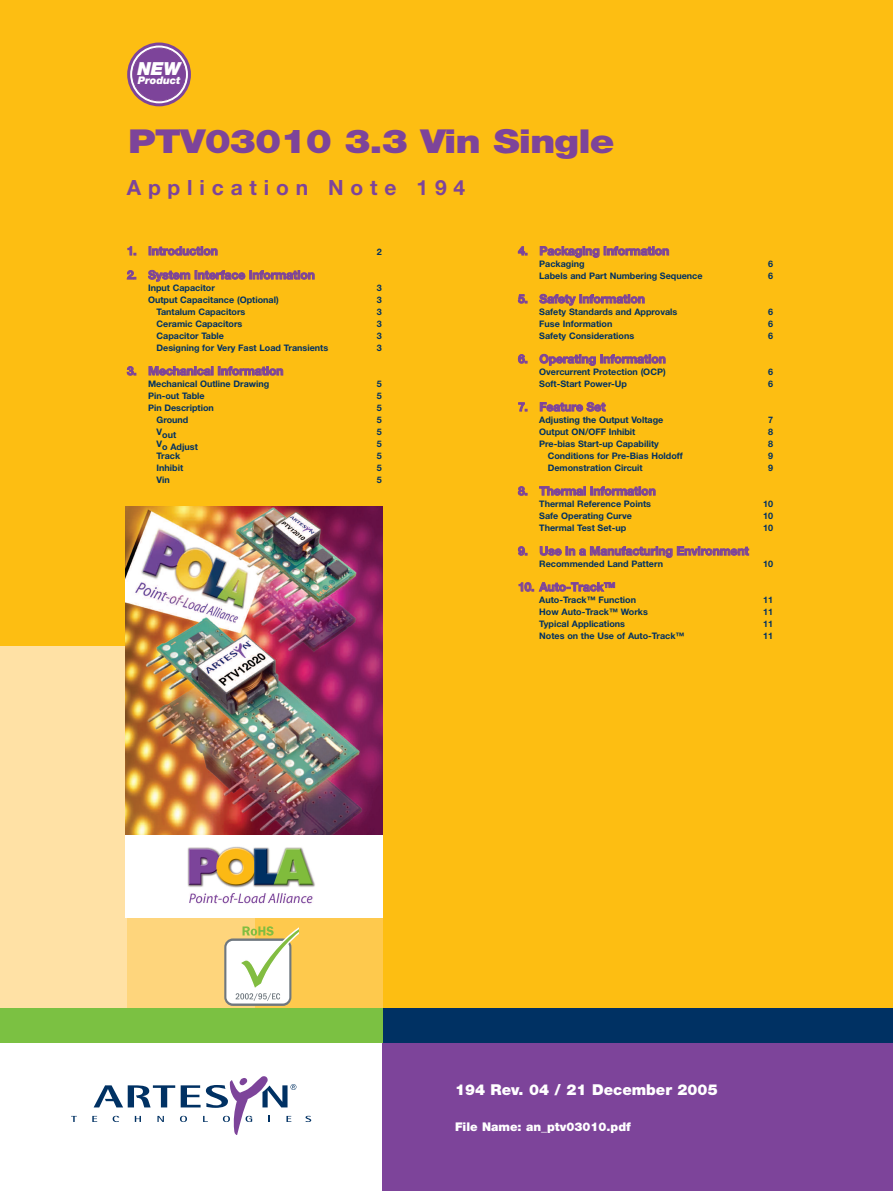
<style>
.page{position:relative;width:893px;height:1191px;background:#fff}
.page>*{position:absolute;margin:0;border:0;box-sizing:border-box;transform-origin:0 0}
.t1{font:900 33px "Helvetica Neue";letter-spacing:-.025em;color:#7d449a;scale:1.19 1}
.t2{font:700 21px "Helvetica Neue";letter-spacing:.325em;color:#7d449a}
.t3{font:italic 900 18px "Helvetica Neue";color:#fff}
.t4{font:900 15px "Helvetica Neue";color:#fff}
.t5{font:700 12px "Helvetica Neue";letter-spacing:-.005em;color:#7d449a}
.t6{font:900 12px "Helvetica Neue";color:#fff}
.t7{font:italic 900 10.5px "Helvetica Neue";letter-spacing:-.005em;color:#fff}
.t8{font:700 9px "Helvetica Neue";color:#003163}
</style>
<div class="page">
<div style="left:0;top:0;width:893px;height:1042px;background:#fdbe12"></div>
<svg style="left:127px;top:42px;width:64px;height:65px"></svg>
<div style="left:0;top:646px;width:128px;height:391px;background:#ffe1a5"></div>
<div style="left:128px;top:646px;width:127px;height:391px;background:#fed57c"></div>
<div style="left:255px;top:646px;width:128px;height:391px;background:#fec94d"></div>
<div style="left:383px;top:1042px;width:510px;height:149px;background:#7d449a"></div>
<div style="left:383px;top:1008px;width:510px;height:34px;background:#003163"></div>
<div style="left:0;top:1008px;width:383px;height:34px;background:#7bc142"></div>
<svg style="left:71px;top:1115px;width:6px;height:7px"></svg>
<svg style="left:306px;top:1115px;width:5px;height:7px"></svg>
<svg style="left:92px;top:1076px;width:204px;height:59px"></svg>
<div style="left:126px;top:834px;width:257px;height:83px;background:#fff"></div>
<img style="left:187px;top:846px;width:128px;height:58px">
<img style="left:125px;top:506px;width:258px;height:328px">
<div style="left:225px;top:939px;width:65px;height:65px;background:#fff;border-radius:7px"></div>
<div style="left:224px;top:938px;width:67px;height:67px;border:2px solid #6f787f;border-radius:7px"></div>
<svg style="left:236px;top:926px;width:62px;height:74px"></svg>
<h3 class="t3" style="left:137px;top:62px;width:45px">NEW</h3>
<p class="t7" style="left:138px;top:77px;width:44px">Product</p>
<h1 class="t1" style="left:128px;top:129px;width:410px">PTV03010 3.3 Vin Single</h1>
<h2 class="t2" style="left:127px;top:180px;width:340px">Application Note 194</h2>
<h3 class="t5" style="left:127px;top:246px;width:92px">1. Introduction</h3>
<p class="t8" style="left:377px;top:249px;width:7px">2</p>
<h3 class="t5" style="left:127px;top:270px;width:189px">2. System Interface Information</h3>
<p class="t8" style="left:148px;top:285px;width:68px">Input Capacitor</p>
<p class="t8" style="left:377px;top:285px;width:7px">3</p>
<p class="t8" style="left:148px;top:297px;width:132px">Output Capacitance (Optional)</p>
<p class="t8" style="left:377px;top:297px;width:7px">3</p>
<p class="t8" style="left:157px;top:309px;width:90px">Tantalum Capacitors</p>
<p class="t8" style="left:377px;top:309px;width:7px">3</p>
<p class="t8" style="left:157px;top:321px;width:87px">Ceramic Capacitors</p>
<p class="t8" style="left:377px;top:321px;width:7px">3</p>
<p class="t8" style="left:157px;top:333px;width:69px">Capacitor Table</p>
<p class="t8" style="left:377px;top:333px;width:7px">3</p>
<p class="t8" style="left:157px;top:345px;width:173px">Designing for Very Fast Load Transients</p>
<p class="t8" style="left:377px;top:345px;width:7px">3</p>
<h3 class="t5" style="left:127px;top:366px;width:158px">3. Mechanical Information</h3>
<p class="t8" style="left:148px;top:381px;width:123px">Mechanical Outline Drawing</p>
<p class="t8" style="left:377px;top:381px;width:7px">5</p>
<p class="t8" style="left:148px;top:393px;width:58px">Pin-out Table</p>
<p class="t8" style="left:377px;top:393px;width:7px">5</p>
<p class="t8" style="left:148px;top:405px;width:67px">Pin Description</p>
<p class="t8" style="left:377px;top:405px;width:7px">5</p>
<p class="t8" style="left:157px;top:417px;width:33px">Ground</p>
<p class="t8" style="left:377px;top:417px;width:7px">5</p>
<p class="t8" style="left:157px;top:432px;width:21px">Vout</p>
<p class="t8" style="left:377px;top:429px;width:7px">5</p>
<p class="t8" style="left:157px;top:444px;width:43px">Vo Adjust</p>
<p class="t8" style="left:377px;top:441px;width:7px">5</p>
<p class="t8" style="left:157px;top:453px;width:25px">Track</p>
<p class="t8" style="left:377px;top:453px;width:7px">5</p>
<p class="t8" style="left:157px;top:465px;width:28px">Inhibit</p>
<p class="t8" style="left:377px;top:465px;width:7px">5</p>
<p class="t8" style="left:157px;top:477px;width:15px">Vin</p>
<p class="t8" style="left:377px;top:477px;width:7px">5</p>
<h3 class="t5" style="left:518px;top:246px;width:153px">4. Packaging Information</h3>
<p class="t8" style="left:539px;top:261px;width:47px">Packaging</p>
<p class="t8" style="left:768px;top:261px;width:7px">6</p>
<p class="t8" style="left:539px;top:273px;width:165px">Labels and Part Numbering Sequence</p>
<p class="t8" style="left:768px;top:273px;width:7px">6</p>
<h3 class="t5" style="left:518px;top:294px;width:128px">5. Safety Information</h3>
<p class="t8" style="left:539px;top:309px;width:140px">Safety Standards and Approvals</p>
<p class="t8" style="left:768px;top:309px;width:7px">6</p>
<p class="t8" style="left:539px;top:321px;width:75px">Fuse Information</p>
<p class="t8" style="left:768px;top:321px;width:7px">6</p>
<p class="t8" style="left:539px;top:333px;width:96px">Safety Considerations</p>
<p class="t8" style="left:768px;top:333px;width:7px">6</p>
<h3 class="t5" style="left:518px;top:354px;width:149px">6. Operating Information</h3>
<p class="t8" style="left:539px;top:369px;width:128px">Overcurrent Protection (OCP)</p>
<p class="t8" style="left:768px;top:369px;width:7px">6</p>
<p class="t8" style="left:539px;top:381px;width:89px">Soft-Start Power-Up</p>
<p class="t8" style="left:768px;top:381px;width:7px">6</p>
<h3 class="t5" style="left:518px;top:402px;width:89px">7. Feature Set</h3>
<p class="t8" style="left:539px;top:417px;width:126px">Adjusting the Output Voltage</p>
<p class="t8" style="left:768px;top:417px;width:7px">7</p>
<p class="t8" style="left:539px;top:429px;width:98px">Output ON/OFF Inhibit</p>
<p class="t8" style="left:768px;top:429px;width:7px">8</p>
<p class="t8" style="left:539px;top:441px;width:121px">Pre-bias Start-up Capability</p>
<p class="t8" style="left:768px;top:441px;width:7px">8</p>
<p class="t8" style="left:548px;top:453px;width:136px">Conditions for Pre-Bias Holdoff</p>
<p class="t8" style="left:768px;top:453px;width:7px">9</p>
<p class="t8" style="left:548px;top:465px;width:96px">Demonstration Circuit</p>
<p class="t8" style="left:768px;top:465px;width:7px">9</p>
<h3 class="t5" style="left:518px;top:486px;width:139px">8. Thermal Information</h3>
<p class="t8" style="left:539px;top:501px;width:113px">Thermal Reference Points</p>
<p class="t8" style="left:763px;top:501px;width:12px">10</p>
<p class="t8" style="left:539px;top:513px;width:94px">Safe Operating Curve</p>
<p class="t8" style="left:763px;top:513px;width:12px">10</p>
<p class="t8" style="left:539px;top:525px;width:89px">Thermal Test Set-up</p>
<p class="t8" style="left:763px;top:525px;width:12px">10</p>
<h3 class="t5" style="left:518px;top:546px;width:232px">9. Use in a Manufacturing Environment</h3>
<p class="t8" style="left:539px;top:561px;width:125px">Recommended Land Pattern</p>
<p class="t8" style="left:763px;top:561px;width:12px">10</p>
<h3 class="t5" style="left:518px;top:582px;width:99px">10. Auto-Track™</h3>
<p class="t8" style="left:539px;top:597px;width:98px">Auto-Track™ Function</p>
<p class="t8" style="left:763px;top:597px;width:12px">11</p>
<p class="t8" style="left:539px;top:609px;width:110px">How Auto-Track™ Works</p>
<p class="t8" style="left:763px;top:609px;width:12px">11</p>
<p class="t8" style="left:539px;top:621px;width:87px">Typical Applications</p>
<p class="t8" style="left:763px;top:621px;width:12px">11</p>
<p class="t8" style="left:539px;top:633px;width:147px">Notes on the Use of Auto-Track™</p>
<p class="t8" style="left:763px;top:633px;width:12px">11</p>
<h3 class="t4" style="left:455px;top:1084px;width:264px">194 Rev. 04 / 21 December 2005</h3>
<h3 class="t6" style="left:455px;top:1122px;width:177px">File Name: an_ptv03010.pdf</h3>
</div>
